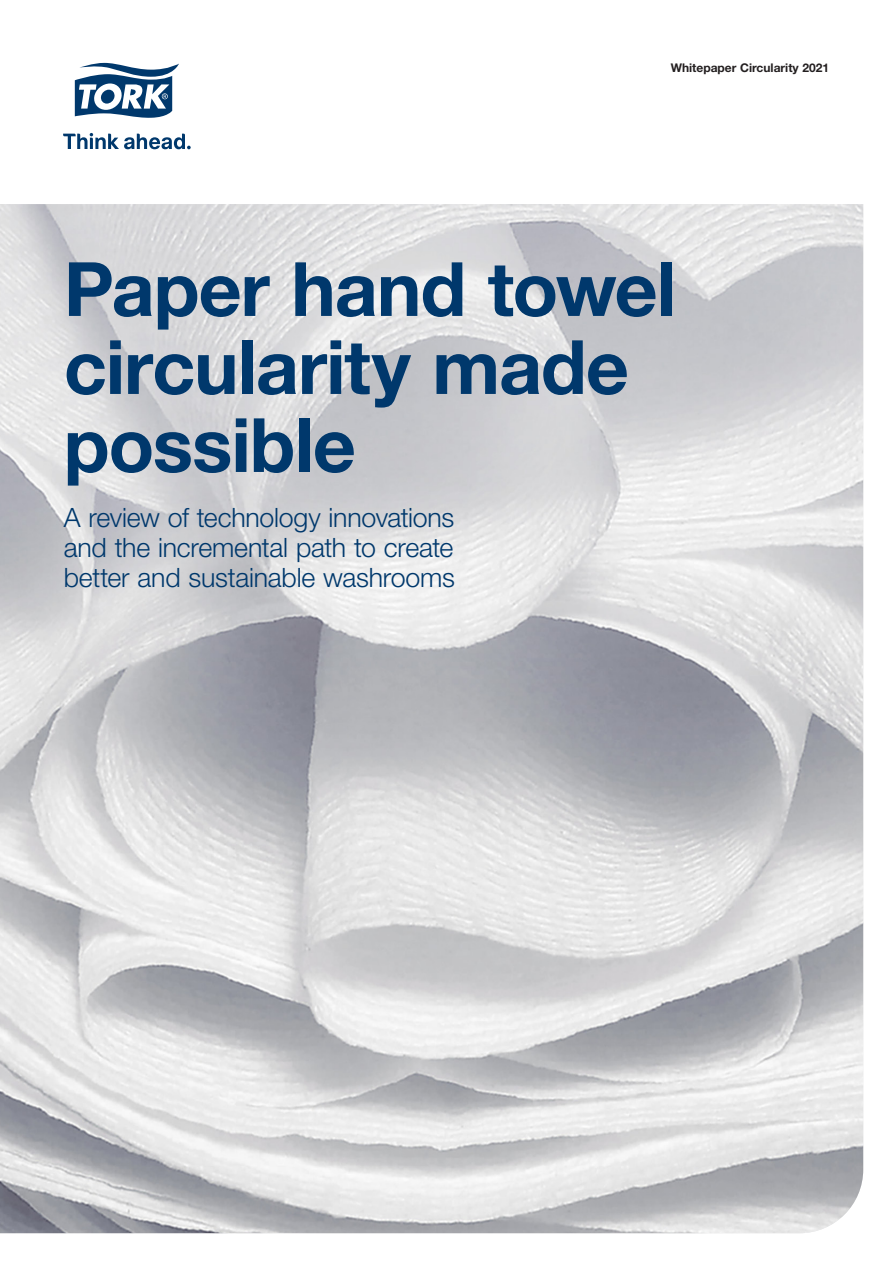
<style>
.page{position:relative;width:893px;height:1263px;background:#fff}
.page>*{position:absolute;margin:0;border:0;box-sizing:border-box;transform-origin:0 0}
.rubrik{font:700 75px/78px "Helvetica Neue LT Std";letter-spacing:-.015em;color:#00386c}
.rubrik-2{font:300 26.7px/30px "Helvetica Neue LT Std";letter-spacing:-.01em;color:#00386c;text-align:justify}
.Body_copy{font:700 12px "Helvetica Neue LT Std";color:#231f20}
</style>
<div class="page">
<img style="left:0;top:204px;width:863px;height:1029px">
<svg style="left:63px;top:133px;width:128px;height:16px"></svg>
<svg style="left:75px;top:63px;width:104px;height:55px"></svg>
<p class="Body_copy" style="left:671px;top:61px;width:160px">Whitepaper Circularity 2021</p>
<p class="rubrik" style="left:64px;top:249px;width:613px">Paper hand towel circularity made possible</p>
<p class="rubrik-2" style="left:64px;top:502px;width:393px">A review of technology innovations and the incremental path to create better and sustainable washrooms</p>
</div>
